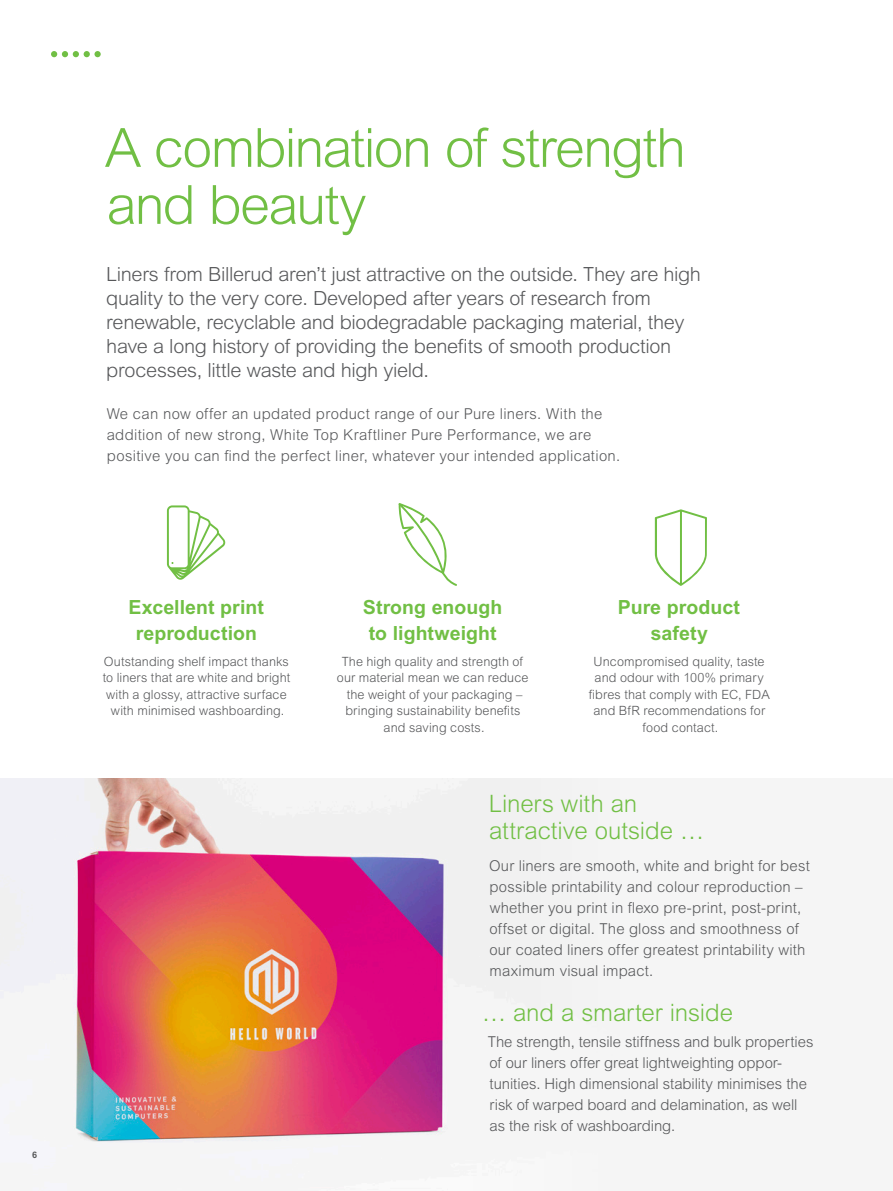
<style>
.page{position:relative;width:893px;height:1191px;background:#fff}
.page>*{position:absolute;margin:0;border:0;box-sizing:border-box;transform-origin:0 0}
.t1{font:300 54px "Arial MT Std";letter-spacing:-.035em;color:#71bf44}
.t2{font:300 24px "Arial MT Std";letter-spacing:-.005em;color:#71bf44}
.Ingress{font:300 19.5px/24px "Arial MT Std";letter-spacing:-.02em;color:#57585a}
.t3{font:700 19.5px/25.5px "Arial MT Std";letter-spacing:.005em;color:#71bf44;text-align:center}
.t4{font:300 15px/21px "Arial MT Std";letter-spacing:.01em;color:#57585a}
.t5{font:300 12.75px/16.5px "Arial MT Std";letter-spacing:.01em;color:#57585a;text-align:center}
.t6{font:700 9px "Arial MT Std";color:#57585a}
</style>
<div class="page">
<div style="left:0;top:778px;width:893px;height:413px;background:#f5f5f5"></div>
<img style="left:75px;top:778px;width:369px;height:364px">
<svg style="left:655px;top:509px;width:52px;height:77px"></svg>
<svg style="left:399px;top:503px;width:58px;height:83px"></svg>
<svg style="left:167px;top:505px;width:59px;height:75px"></svg>
<svg style="left:51px;top:51px;width:39px;height:6px"></svg>
<div style="left:94px;top:51px;width:7px;height:6px;background:#71bf44;border-radius:50%"></div>
<p class="t6" style="left:32px;top:1149px;width:7px">6</p>
<p class="t1" style="left:105px;top:117px;width:582px">A combination of strength</p>
<p class="t1" style="left:107px;top:174px;width:261px">and beauty</p>
<p class="Ingress" style="left:106px;top:262px;width:596px">Liners from Billerud aren’t just attractive on the outside. They are high quality to the very core. Developed after years of research from renewable, recyclable and biodegradable packaging material, they have a long history of providing the benefits of smooth production processes, little waste and high yield.</p>
<p class="t4" style="left:107px;top:403px;width:515px">We can now offer an updated product range of our Pure liners. With the addition of new strong, White Top Kraftliner Pure Performance, we are positive you can find the perfect liner, whatever your intended application.</p>
<p class="t3" style="left:129px;top:594px;width:137px">Excellent print reproduction</p>
<p class="t5" style="left:103px;top:653px;width:189px">Outstanding shelf impact thanks to liners that are white and bright with a glossy, attractive surface with minimised washboarding.</p>
<p class="t3" style="left:363px;top:594px;width:141px">Strong enough to lightweight</p>
<p class="t5" style="left:337px;top:653px;width:193px">The high quality and strength of our material mean we can reduce the weight of your packaging – bringing sustainability benefits and saving costs.</p>
<p class="t3" style="left:618px;top:594px;width:123px">Pure product safety</p>
<p class="t5" style="left:589px;top:653px;width:182px">Uncompromised quality, taste and odour with 100% primary fibres that comply with EC, FDA and BfR recommendations for food contact.</p>
<p class="t2" style="left:489px;top:790px;width:150px">Liners with an</p>
<p class="t2" style="left:489px;top:817px;width:216px">attractive outside …</p>
<p class="t4" style="left:489px;top:855px;width:322px">Our liners are smooth, white and bright for best possible printability and colour reproduction – whether you print in flexo pre-print, post-print, offset or digital. The gloss and smoothness of our coated liners offer greatest printability with maximum visual impact.</p>
<p class="t2" style="left:482px;top:998px;width:252px">… and a smarter inside</p>
<p class="t4" style="left:488px;top:1031px;width:327px">The strength, tensile stiffness and bulk properties of our liners offer great lightweighting oppor&shy;tunities. High dimensional stability minimises the risk of warped board and delamination, as well as the risk of washboarding.</p>
</div>
